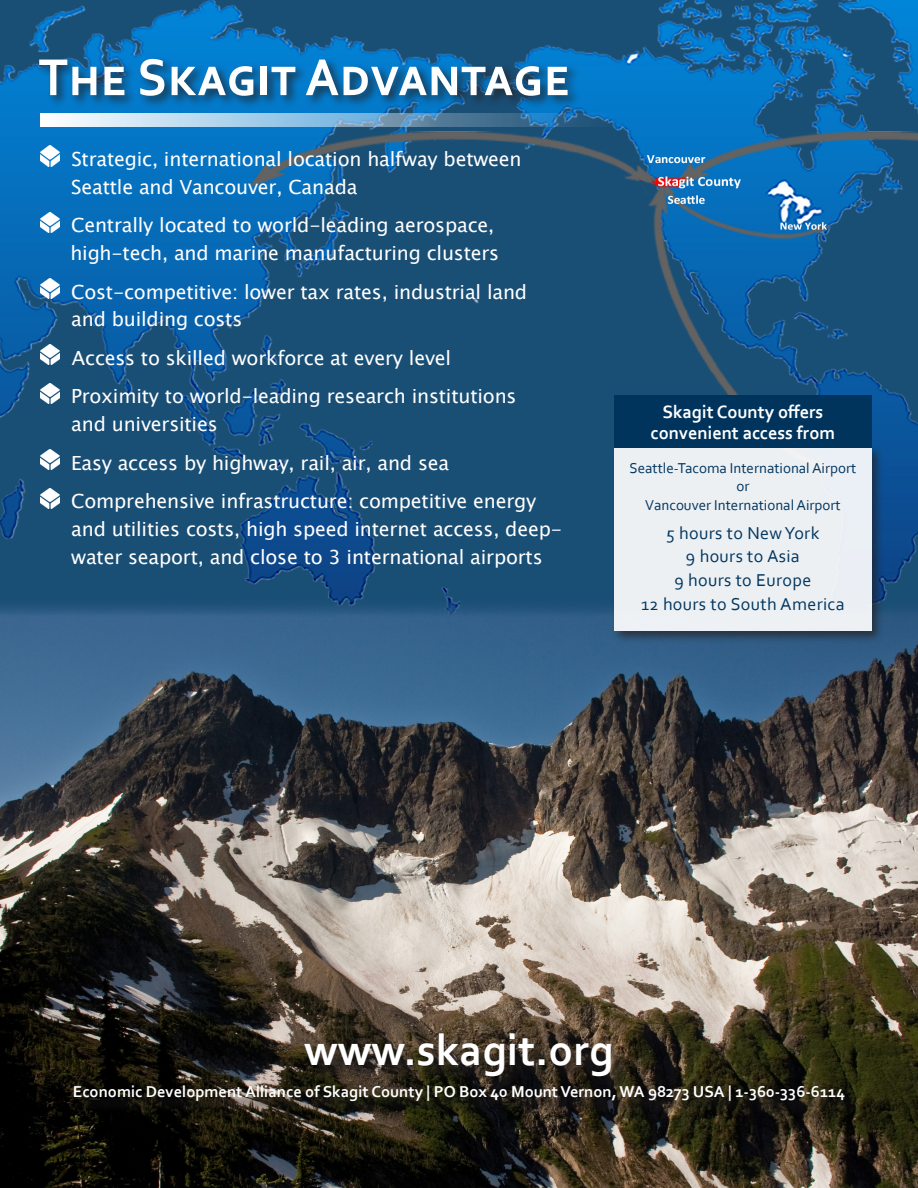
<style>
.page{position:relative;width:918px;height:1188px;background:#fff}
.page>*{position:absolute;margin:0;border:0;box-sizing:border-box;transform-origin:0 0}
.t1{font:700 54.45px "Corbel";letter-spacing:.045em;color:#fff;scale:.95 1}
.t2{font:700 45px "Corbel";color:#fff}
.t3{font:19.5px "Lucida Sans Unicode";letter-spacing:-.01em;color:#fff}
.t4{font:700 18.75px "Corbel";color:#fff}
.t5{font:18px/23.9px "Corbel";letter-spacing:.02em;color:#00345d;text-align:center}
.t6{font:700 16.5px "Corbel";color:#fff}
.t7{font:15px/18.6px "Corbel";color:#00345d;text-align:center}
</style>
<div class="page">
<img style="left:0;top:0;width:918px;height:596px">
<img style="left:0;top:596px;width:918px;height:592px">
<img style="left:40px;top:146px;width:19px;height:20px">
<img style="left:40px;top:212px;width:19px;height:20px">
<img style="left:40px;top:278px;width:19px;height:21px">
<img style="left:40px;top:345px;width:19px;height:20px">
<img style="left:40px;top:383px;width:19px;height:20px">
<img style="left:40px;top:450px;width:19px;height:20px">
<img style="left:40px;top:488px;width:19px;height:20px">
<div style="left:76px;top:1034px;width:786px;height:84px;background:#231f20;opacity:.75"></div>
<svg style="left:40px;top:113px;width:574px;height:14px;background:#87b0cd"></svg>
<div style="left:36px;top:56px;width:545px;height:53px;background:#231f20;opacity:.75"></div>
<div style="left:611px;top:444px;width:274px;height:200px;background:#231f20;opacity:.75"></div>
<div style="left:614px;top:447px;width:259px;height:185px;background:#ecf0f3"></div>
<div style="left:614px;top:395px;width:258px;height:53px;background:#00345d"></div>
<p class="t1" style="left:38px;top:43px;width:561px">The Skagit Advantage</p>
<p class="t3" style="left:71px;top:144px;width:452px">Strategic, international location halfway between</p>
<p class="t3" style="left:71px;top:171px;width:288px">Seattle and Vancouver, Canada</p>
<p class="t3" style="left:71px;top:210px;width:425px">Centrally located to world-leading aerospace,</p>
<p class="t3" style="left:70px;top:238px;width:430px">high-tech, and marine manufacturing clusters</p>
<p class="t3" style="left:71px;top:276px;width:458px">Cost-competitive: lower tax rates, industrial land</p>
<p class="t3" style="left:71px;top:304px;width:173px">and building costs</p>
<p class="t3" style="left:72px;top:343px;width:381px">Access to skilled workforce at every level</p>
<p class="t3" style="left:71px;top:381px;width:447px">Proximity to world-leading research institutions</p>
<p class="t3" style="left:71px;top:409px;width:148px">and universities</p>
<p class="t3" style="left:71px;top:447px;width:380px">Easy access by highway, rail, air, and sea</p>
<p class="t3" style="left:71px;top:486px;width:467px">Comprehensive infrastructure: competitive energy</p>
<p class="t3" style="left:71px;top:514px;width:492px">and utilities costs, high speed internet access, deep-</p>
<p class="t3" style="left:71px;top:542px;width:473px">water seaport, and close to 3 international airports</p>
<p class="t4" style="left:662px;top:400px;width:162px">Skagit County offers</p>
<p class="t4" style="left:651px;top:421px;width:186px">convenient access from</p>
<p class="t7" style="left:629px;top:458px;width:228px">Seattle-Tacoma International Airport or<br>Vancouver International Airport</p>
<p class="t5" style="left:641px;top:520px;width:205px">5 hours to New York<br>9 hours to Asia<br>9 hours to Europe<br>12 hours to South America</p>
<p class="t2" style="left:304px;top:1022px;width:311px">www.skagit.org</p>
<p class="t6" style="left:73px;top:1082px;width:774px">Economic Development Alliance of Skagit County | PO Box 40 Mount Vernon, WA 98273 USA | 1-360-336-6114</p>
</div>
